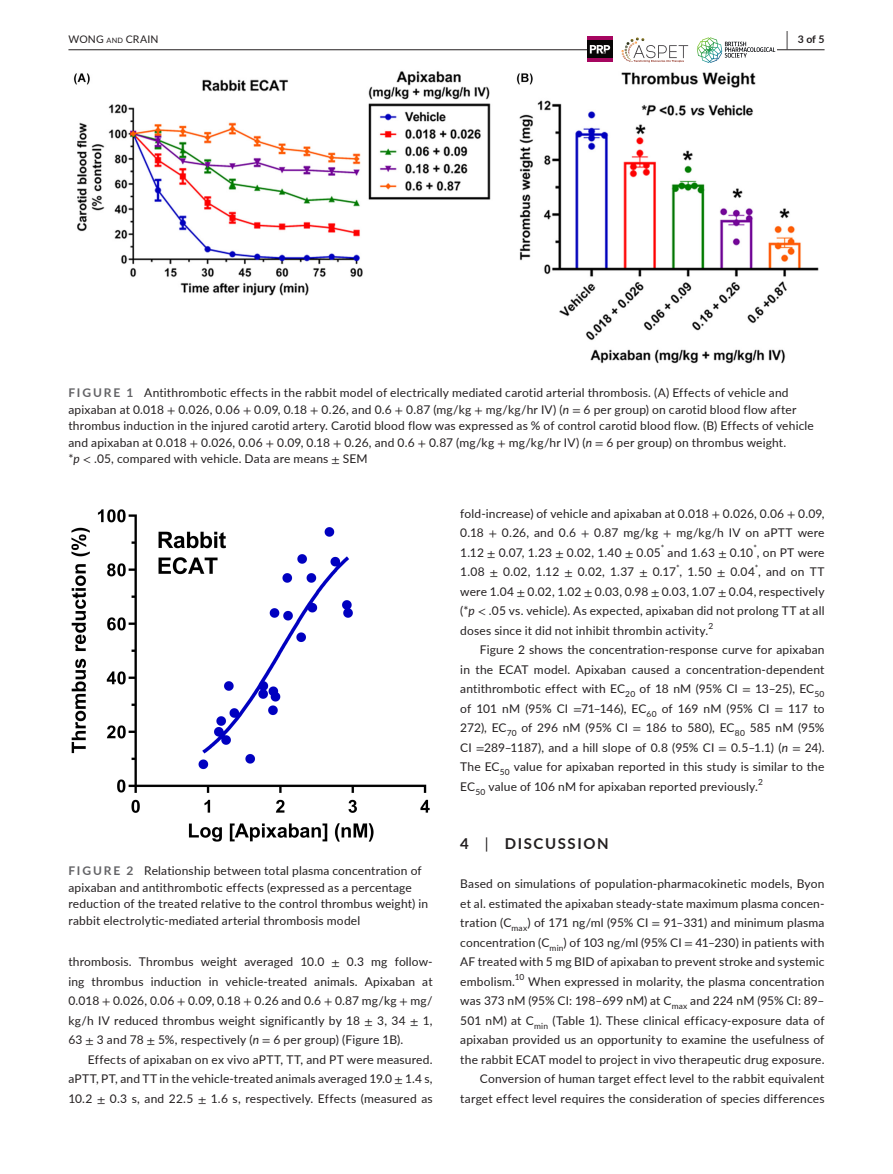
<style>
.page{position:relative;width:893px;height:1174px;background:#fff}
.page>*{position:absolute;margin:0;border:0;box-sizing:border-box;transform-origin:0 0}
.t1{font:700 15px "Lato";letter-spacing:.11em;color:#231f20}
.t2{font:12px/19.5px "Lato";letter-spacing:.015em;color:#231f20;text-align:justify}
.t3{font:10.5px "Lato";letter-spacing:.02em;color:#231f20}
.t4{font:700 10.5px "Lato";color:#231f20}
.t5{font:8.4px "Lato";color:#231f20}
.s1{font-size:7.35px}
.s2{font-size:19.5px}
.s3{font-weight:700;color:#636366}
.s4{font-family:"STIX"}
.s5{font-style:italic}
.s6{font-weight:400}
</style>
<div class="page">
<hr style="left:68px;top:49px;width:756px;height:1px;background:#231f20">
<div style="left:587px;top:36px;width:189px;height:27px;background:#fff"></div>
<div style="left:587px;top:37px;width:26px;height:25px;background:#070606"></div>
<hr style="left:587px;top:37px;width:26px;height:3px;background:#a60660">
<hr style="left:587px;top:59px;width:26px;height:3px;background:#a60660">
<svg style="left:590px;top:45px;width:20px;height:9px"></svg>
<svg style="left:621px;top:37px;width:67px;height:25px"></svg>
<svg style="left:697px;top:37px;width:78px;height:26px"></svg>
<img style="left:73px;top:71px;width:746px;height:293px">
<img style="left:71px;top:509px;width:359px;height:333px">
<p class="t3" style="left:68px;top:31px;width:92px">WONG <span class="s1">an d</span> CRAIN</p>
<p class="t4" style="left:786px;top:31px;width:40px"><span class="s2">|</span> 3 of 5</p>
<p class="t2" style="left:68px;top:384px;width:747px;line-height:16.5px;text-align:left"><span class="s3">FIGURE 1</span> Antithrombotic effects in the rabbit model of electrically mediated carotid arterial thrombosis. (A) Effects of vehicle and apixaban at 0.018 <span class="s4">+</span> 0.026, 0.06 <span class="s4">+</span> 0.09, 0.18 <span class="s4">+</span> 0.26, and 0.6 <span class="s4">+</span> 0.87 (mg/kg <span class="s4">+</span> mg/kg/hr IV) (<span class="s5">n</span> <span class="s4">=</span> 6 per group) on carotid blood flow after thrombus induction in the injured carotid artery. Carotid blood flow was expressed as % of control carotid blood flow. (B) Effects of vehicle and apixaban at 0.018 <span class="s4">+</span> 0.026, 0.06 <span class="s4">+</span> 0.09, 0.18 <span class="s4">+</span> 0.26, and 0.6 <span class="s4">+</span> 0.87 (mg/kg <span class="s4">+</span> mg/kg/hr IV) (<span class="s5">n</span> <span class="s4">=</span> 6 per group) on thrombus weight.<br>*<span class="s5">p</span> <span class="s4">&lt;</span> .05, compared with vehicle. Data are means <span class="s4">±</span> SEM</p>
<p class="t2" style="left:68px;top:862px;width:361px;line-height:16.5px;text-align:left"><span class="s3">FIGURE 2</span> Relationship between total plasma concentration of apixaban and antithrombotic effects (expressed as a percentage reduction of the treated relative to the control thrombus weight) in rabbit electrolytic-mediated arterial thrombosis model</p>
<p class="t2" style="left:68px;top:951px;width:366px">thrombosis. Thrombus weight averaged 10.0 <span class="s4">±</span> 0.3 mg follow&shy;ing thrombus induction in vehicle-treated animals. Apixaban at 0.018 <span class="s4">+</span> 0.026, 0.06 <span class="s4">+</span> 0.09, 0.18 <span class="s4">+</span> 0.26 and 0.6 <span class="s4">+</span> 0.87 mg/kg <span class="s4">+</span> mg/ kg/h IV reduced thrombus weight significantly by 18 <span class="s4">±</span> 3, 34 <span class="s4">±</span> 1, 63 <span class="s4">±</span> 3 and 78 <span class="s4">±</span> 5%, respectively (<span class="s5">n</span> <span class="s4">=</span> 6 per group) (Figure 1B).</p>
<p class="t2" style="left:68px;top:1049px;width:366px;text-indent:20px">Effects of apixaban on ex vivo aPTT, TT, and PT were measured. aPTT, PT, and TT in the vehicle-treated animals averaged 19.0 <span class="s4">±</span> 1.4 s, 10.2 <span class="s4">±</span> 0.3 s, and 22.5 <span class="s4">±</span> 1.6 s, respectively. Effects (measured as</p>
<p class="t2" style="left:460px;top:503px;width:366px">fold-increase) of vehicle and apixaban at 0.018 <span class="s4">+</span> 0.026, 0.06 <span class="s4">+</span> 0.09, 0.18 <span class="s4">+</span> 0.26, and 0.6 <span class="s4">+</span> 0.87 mg/kg <span class="s4">+</span> mg/kg/h IV on aPTT were 1.12 <span class="s4">±</span> 0.07, 1.23 <span class="s4">±</span> 0.02, 1.40 <span class="s4">±</span> 0.05<sup>*</sup> and 1.63 <span class="s4">±</span> 0.10 , on PT were</p>
<p class="t5" style="left:753px;top:542px;width:5px">*</p>
<p class="t2" style="left:460px;top:561px;width:366px">1.08 <span class="s4">±</span> 0.02, 1.12 <span class="s4">±</span> 0.02, 1.37 <span class="s4">±</span> 0.17 , 1.50 <span class="s4">±</span> 0.04 , and on TT</p>
<p class="t5" style="left:676px;top:562px;width:5px">*</p>
<p class="t5" style="left:755px;top:562px;width:5px">*</p>
<p class="t2" style="left:460px;top:581px;width:366px">were 1.04 <span class="s4">±</span> 0.02, 1.02 <span class="s4">±</span> 0.03, 0.98 <span class="s4">±</span> 0.03, 1.07 <span class="s4">±</span> 0.04, respectively (*<span class="s5">p</span> <span class="s4">&lt;</span> .05 vs. vehicle). As expected, apixaban did not prolong TT at all doses since it did not inhibit thrombin activity.</p>
<p class="t5" style="left:709px;top:620px;width:6px">2</p>
<p class="t2" style="left:460px;top:639px;width:366px;text-indent:20px">Figure 2 shows the concentration-response curve for apixaban in the ECAT model. Apixaban caused a concentration-dependent antithrombotic effect with EC<sub>20</sub> of 18 nM (95% CI <span class="s4">=</span> 13–25), EC<sub>50 </sub>of 101 nM (95% CI <span class="s4">=</span>71–146), EC<sub>60</sub> of 169 nM (95% CI <span class="s4">=</span> 117 to 272), EC<sub>70</sub> of 296 nM (95% CI <span class="s4">=</span> 186 to 580), EC<sub>80</sub> 585 nM (95% CI <span class="s4">=</span>289–1187), and a hill slope of 0.8 (95% CI <span class="s4">=</span> 0.5–1.1) (<span class="s5">n</span> <span class="s4">=</span> 24).<br>The EC<sub>50</sub> value for apixaban reported in this study is similar to the EC<sub>50</sub> value of 106 nM for apixaban reported previously.<sup>2</sup></p>
<p class="t1" style="left:460px;top:833px;width:150px">4 <span class="s6">|</span> DISCUSSION</p>
<p class="t2" style="left:460px;top:873px;width:366px">Based on simulations of population-pharmacokinetic models, Byon et al. estimated the apixaban steady-state maximum plasma concen&shy;tration (C<sub>max</sub>) of 171 ng/ml (95% CI <span class="s4">=</span> 91–331) and minimum plasma concentration (C<sub>min</sub>) of 103 ng/ml (95% CI <span class="s4">=</span> 41–230) in patients with AF treated with 5 mg BID of apixaban to prevent stroke and systemic embolism.</p>
<p class="t5" style="left:515px;top:971px;width:11px">10</p>
<p class="t2" style="left:460px;top:971px;width:366px;text-align:right">When expressed in molarity, the plasma concentration<br>was 373 nM (95% CI: 198–699 nM) at C<sub>max</sub> and 224 nM (95% CI: 89– 501 nM) at C<sub>min</sub> (Table 1). These clinical efficacy-exposure data of apixaban provided us an opportunity to examine the usefulness of the rabbit ECAT model to project in vivo therapeutic drug exposure.<br>Conversion of human target effect level to the rabbit equivalent target effect level requires the consideration of species differences</p>
</div>
